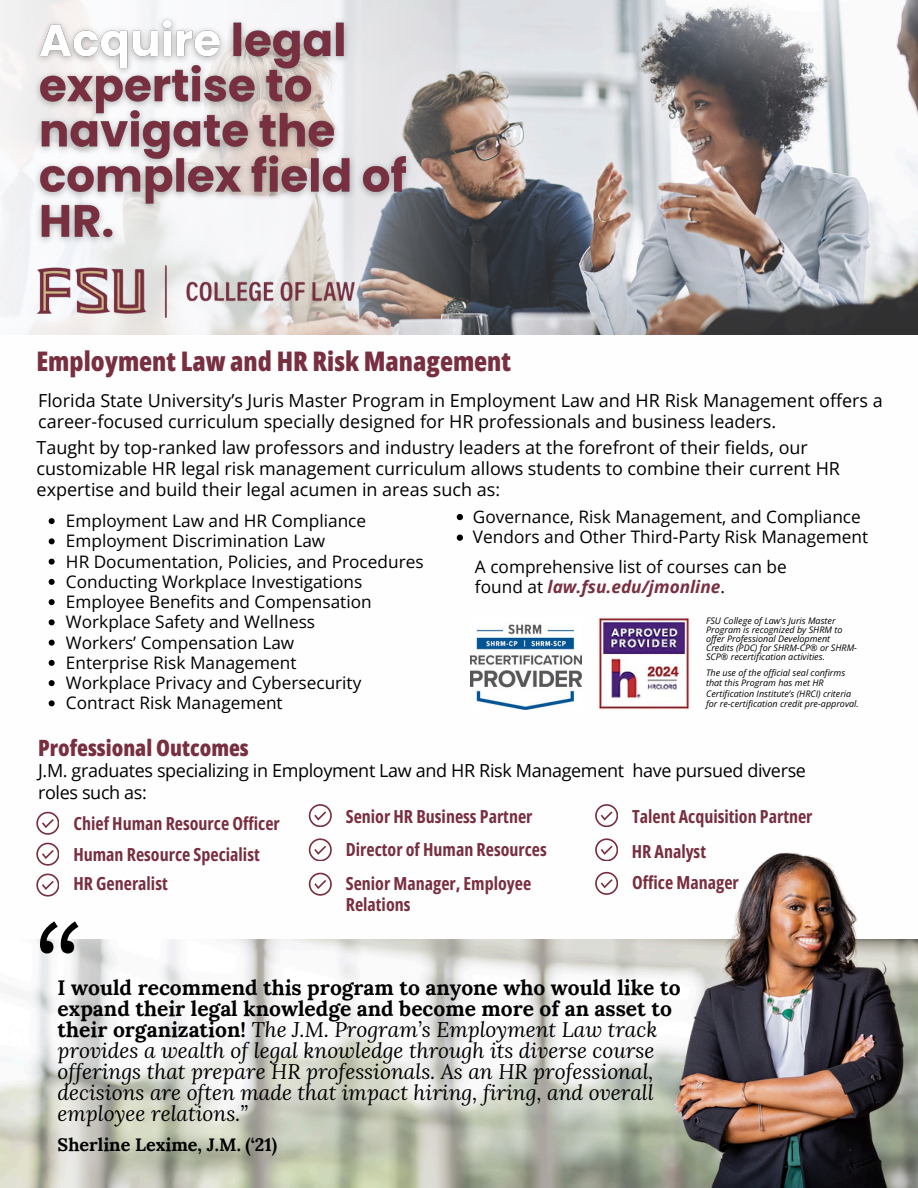
<style>
.page{position:relative;width:918px;height:1188px;background:#fff}
.page>*{position:absolute;margin:0;border:0;box-sizing:border-box;transform-origin:0 0}
.t1{font:110.1px "Canva Sans";color:#000}
.t2{font:800 27px "Open Sans Condensed";color:#782f40}
.t3{font:800 22.5px "Open Sans Condensed";color:#782f40}
.t4{font:italic 21px/21px "Lora";color:#000}
.t5{font:18px/21px "Open Sans";color:#000}
.t6{font:700 18px/21.3px "Open Sans Condensed";color:#782f40}
.t7{font:18px/21.3px "Open Sans";letter-spacing:-.02em;color:#000}
.t8{font:700 18px "Lora";color:#000}
.t9{font:17.25px/20.7px "Open Sans";color:#000}
.t10{font:italic 9px/9px "Open Sans";color:#000}
.s1{font-weight:700;font-style:italic;color:#782f40}
.s2{font-weight:700;font-style:normal}
</style>
<div class="page">
<img style="left:472px;top:0;width:446px;height:334px">
<svg style="left:0;top:0;width:472px;height:335px"></svg>
<img style="left:24px;top:249px;width:342px;height:85px">
<svg style="left:49px;top:518px;width:6px;height:6px"></svg>
<svg style="left:49px;top:538px;width:6px;height:6px"></svg>
<svg style="left:49px;top:559px;width:6px;height:6px"></svg>
<svg style="left:49px;top:579px;width:6px;height:6px"></svg>
<svg style="left:49px;top:599px;width:6px;height:6px"></svg>
<svg style="left:49px;top:619px;width:6px;height:6px"></svg>
<svg style="left:49px;top:640px;width:6px;height:6px"></svg>
<svg style="left:49px;top:660px;width:6px;height:6px"></svg>
<svg style="left:49px;top:680px;width:6px;height:6px"></svg>
<svg style="left:49px;top:700px;width:6px;height:6px"></svg>
<img style="left:470px;top:624px;width:111px;height:85px">
<img style="left:0;top:939px;width:918px;height:249px">
<svg style="left:36px;top:812px;width:23px;height:22px"></svg>
<svg style="left:36px;top:843px;width:23px;height:22px"></svg>
<svg style="left:36px;top:874px;width:23px;height:22px"></svg>
<svg style="left:309px;top:804px;width:22px;height:23px"></svg>
<svg style="left:309px;top:838px;width:22px;height:23px"></svg>
<svg style="left:309px;top:873px;width:22px;height:22px"></svg>
<svg style="left:595px;top:804px;width:23px;height:23px"></svg>
<svg style="left:595px;top:838px;width:23px;height:23px"></svg>
<img style="left:673px;top:852px;width:234px;height:336px">
<img style="left:598px;top:617px;width:93px;height:93px">
<svg style="left:457px;top:514px;width:6px;height:6px"></svg>
<svg style="left:457px;top:535px;width:6px;height:6px"></svg>
<img style="left:28px;top:8px;width:390px;height:244px">
<svg style="left:595px;top:872px;width:23px;height:22px"></svg>
<p class="t2" style="left:36px;top:342px;width:476px">Employment Law and HR Risk Management</p>
<h6 class="t5" style="left:38px;top:389px;width:846px">Florida State University’s Juris Master Program in Employment Law and HR Risk Management offers a career-focused curriculum specially designed for HR professionals and business leaders.</h6>
<p class="t5" style="left:37px;top:436px;width:805px">Taught by top-ranked law professors and industry leaders at the forefront of their fields, our customizable HR legal risk management curriculum allows students to combine their current HR expertise and build their legal acumen in areas such as:</p>
<p class="t9" style="left:66px;top:510px;width:302px">Employment Law and HR Compliance</p>
<p class="t9" style="left:66px;top:530px;width:261px">Employment Discrimination Law</p>
<h2 class="t9" style="left:66px;top:551px;width:359px">HR Documentation, Policies, and Procedures</h2>
<h6 class="t9" style="left:66px;top:571px;width:298px">Conducting Workplace Investigations</h6>
<h6 class="t9" style="left:66px;top:591px;width:307px">Employee Benefits and Compensation</h6>
<p class="t9" style="left:66px;top:611px;width:251px">Workplace Safety and Wellness</p>
<p class="t9" style="left:66px;top:632px;width:230px">Workers’ Compensation Law</p>
<p class="t9" style="left:66px;top:652px;width:232px">Enterprise Risk Management</p>
<p class="t9" style="left:66px;top:672px;width:297px">Workplace Privacy and Cybersecurity</p>
<p class="t9" style="left:66px;top:692px;width:218px">Contract Risk Management</p>
<p class="t9" style="left:473px;top:506px;width:389px">Governance, Risk Management, and Compliance</p>
<p class="t9" style="left:473px;top:526px;width:397px">Vendors and Other Third-Party Risk Management</p>
<p class="t9" style="left:475px;top:556px;width:313px">A comprehensive list of courses can be found at <span class="s1">law.fsu.edu/jmonline</span>.</p>
<p class="t10" style="left:706px;top:616px;width:153px">FSU College of Law's Juris Master Program is recognized by SHRM to offer Professional Development Credits (PDC) for SHRM-CP® or SHRM-SCP® recertification activities.</p>
<h5 class="t10" style="left:706px;top:667px;width:154px;line-height:10.5px">The use of the official seal confirms that this Program has met HR Certification Institute’s (HRCI) criteria for re-certification credit pre-approval.</h5>
<h6 class="t3" style="left:38px;top:732px;width:212px">Professional Outcomes</h6>
<h3 class="t7" style="left:38px;top:760px;width:769px">J.M. graduates specializing in Employment Law and HR Risk Management have pursued diverse roles such as:</h3>
<p class="t6" style="left:73px;top:813px;width:208px">Chief Human Resource Officer</p>
<h5 class="t6" style="left:73px;top:844px;width:188px">Human Resource Specialist</h5>
<p class="t6" style="left:73px;top:873px;width:96px">HR Generalist</p>
<p class="t1" style="left:33px;top:886px;width:50px">“</p>
<p class="t6" style="left:346px;top:805px;width:188px">Senior HR Business Partner</p>
<p class="t6" style="left:346px;top:838px;width:203px">Director of Human Resources</p>
<p class="t6" style="left:346px;top:872px;width:187px">Senior Manager, Employee<br>Relations</p>
<h5 class="t6" style="left:632px;top:805px;width:182px">Talent Acquisition Partner</h5>
<p class="t6" style="left:632px;top:840px;width:76px">HR Analyst</p>
<p class="t6" style="left:632px;top:871px;width:108px">Office Manager</p>
<p class="t4" style="left:58px;top:976px;width:624px"><span class="s2">I would recommend this program to anyone who would like to expand their legal knowledge and become more of an asset to their organization!</span> The J.M. Program’s Employment Law track provides a wealth of legal knowledge through its diverse course offerings that prepare HR professionals. As an HR professional, decisions are often made that impact hiring, firing, and overall employee relations.”</p>
<p class="t8" style="left:58px;top:1133px;width:221px">Sherline Lexime, J.M. (‘21)</p>
</div>
